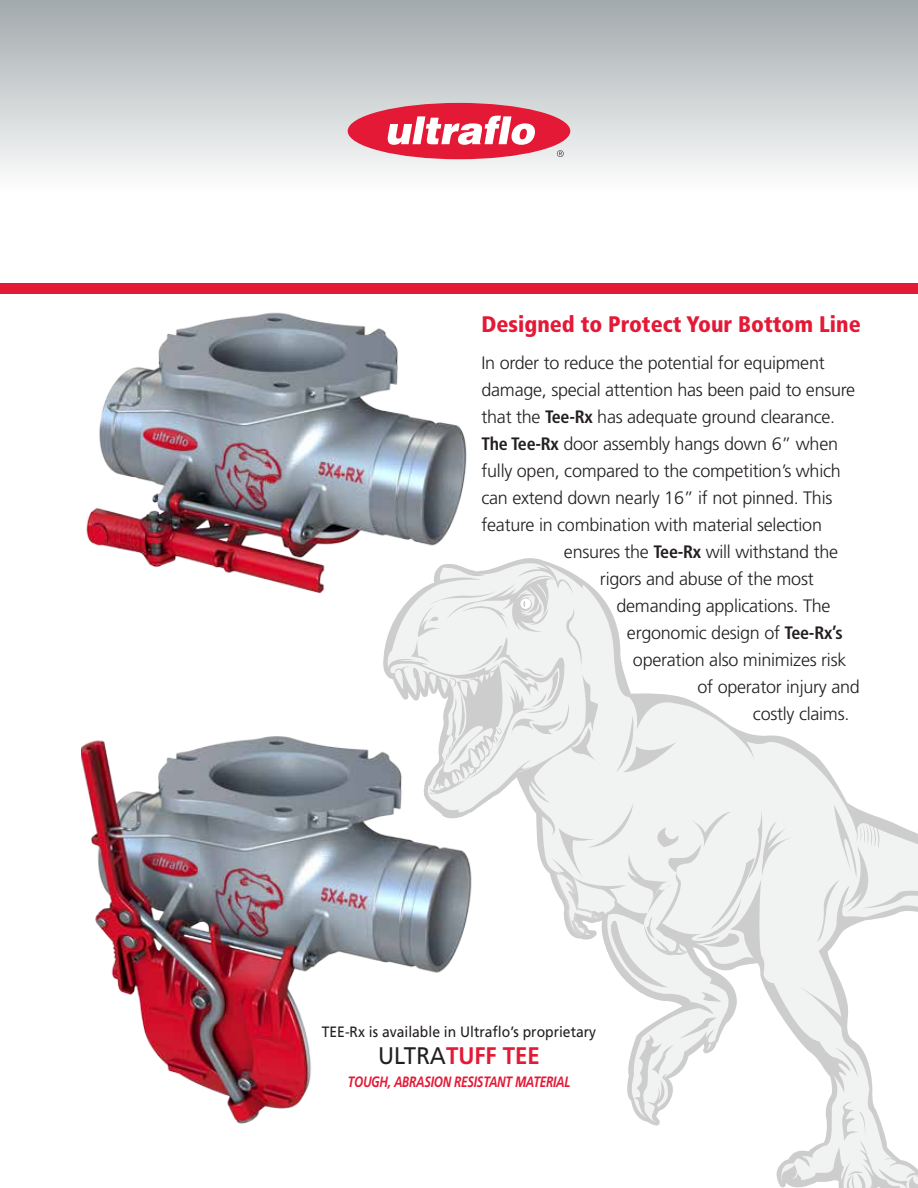
<style>
.page{position:relative;width:918px;height:1188px;background:#fff}
.page>*{position:absolute;margin:0;border:0;box-sizing:border-box;transform-origin:0 0}
.t1{font:700 24px "Frutiger";color:#e31936;scale:.93 1}
.t2{font:900 condensed 22.5px "Frutiger";color:#e31936}
.t3{font:300 18px "Frutiger";letter-spacing:-.015em;color:#231f20}
.t4{font:15px "Frutiger";color:#231f20;scale:.93 1}
.t5{font:italic 700 15px "Frutiger";letter-spacing:-.02em;color:#e31936;scale:.79 1}
.s1{font-weight:700;font-stretch:condensed}
.s2{font-weight:400;color:#231f20}
</style>
<div class="page">
<div style="left:0;top:0;width:918px;height:284px;background:linear-gradient(to bottom,#abb2b4,#fff)"></div>
<img style="left:86px;top:312px;width:381px;height:282px">
<img style="left:81px;top:736px;width:299px;height:388px">
<svg style="left:557px;top:150px;width:7px;height:7px"></svg>
<div style="left:348px;top:103px;width:222px;height:56px;background:#e31936;border-radius:50%"></div>
<svg style="left:387px;top:116px;width:148px;height:29px"></svg>
<svg style="left:380px;top:556px;width:538px;height:632px"></svg>
<svg style="left:411px;top:591px;width:190px;height:188px"></svg>
<svg style="left:553px;top:803px;width:240px;height:199px"></svg>
<div style="left:0;top:284px;width:918px;height:10px;background:#e31936"></div>
<p class="t2" style="left:482px;top:311px;width:381px">Designed to Protect Your Bottom Line</p>
<p class="t3" style="left:482px;top:353px;width:345px">In order to reduce the potential for equipment</p>
<p class="t3" style="left:482px;top:380px;width:375px">damage, special attention has been paid to ensure</p>
<p class="t3" style="left:482px;top:407px;width:355px">that the <span class="s1">Tee-Rx</span> has adequate ground clearance.</p>
<p class="t3" style="left:482px;top:434px;width:358px"><span class="s1">The Tee-Rx</span> door assembly hangs down 6” when</p>
<p class="t3" style="left:482px;top:461px;width:361px">fully open, compared to the competition’s which</p>
<p class="t3" style="left:482px;top:488px;width:352px">can extend down nearly 16” if not pinned. This</p>
<p class="t3" style="left:482px;top:515px;width:342px">feature in combination with material selection</p>
<p class="t3" style="left:564px;top:542px;width:276px">ensures the <span class="s1">Tee-Rx</span> will withstand the</p>
<p class="t3" style="left:600px;top:569px;width:215px">rigors and abuse of the most</p>
<p class="t3" style="left:616px;top:596px;width:216px">demanding applications. The</p>
<p class="t3" style="left:627px;top:623px;width:217px">ergonomic design of <span class="s1">Tee-Rx’s</span></p>
<p class="t3" style="left:633px;top:650px;width:215px">operation also minimizes risk</p>
<p class="t3" style="left:697px;top:677px;width:164px">of operator injury and</p>
<p class="t3" style="left:753px;top:704px;width:98px">costly claims.</p>
<p class="t4" style="left:322px;top:1023px;width:297px">TEE-Rx is available in Ultraflo’s proprietary</p>
<h1 class="t1" style="left:378px;top:1042px;width:176px"><span class="s2">ULTRA</span>TUFF TEE</h1>
<p class="t5" style="left:348px;top:1073px;width:283px">TOUGH, ABRASION RESISTANT MATERIAL</p>
</div>
